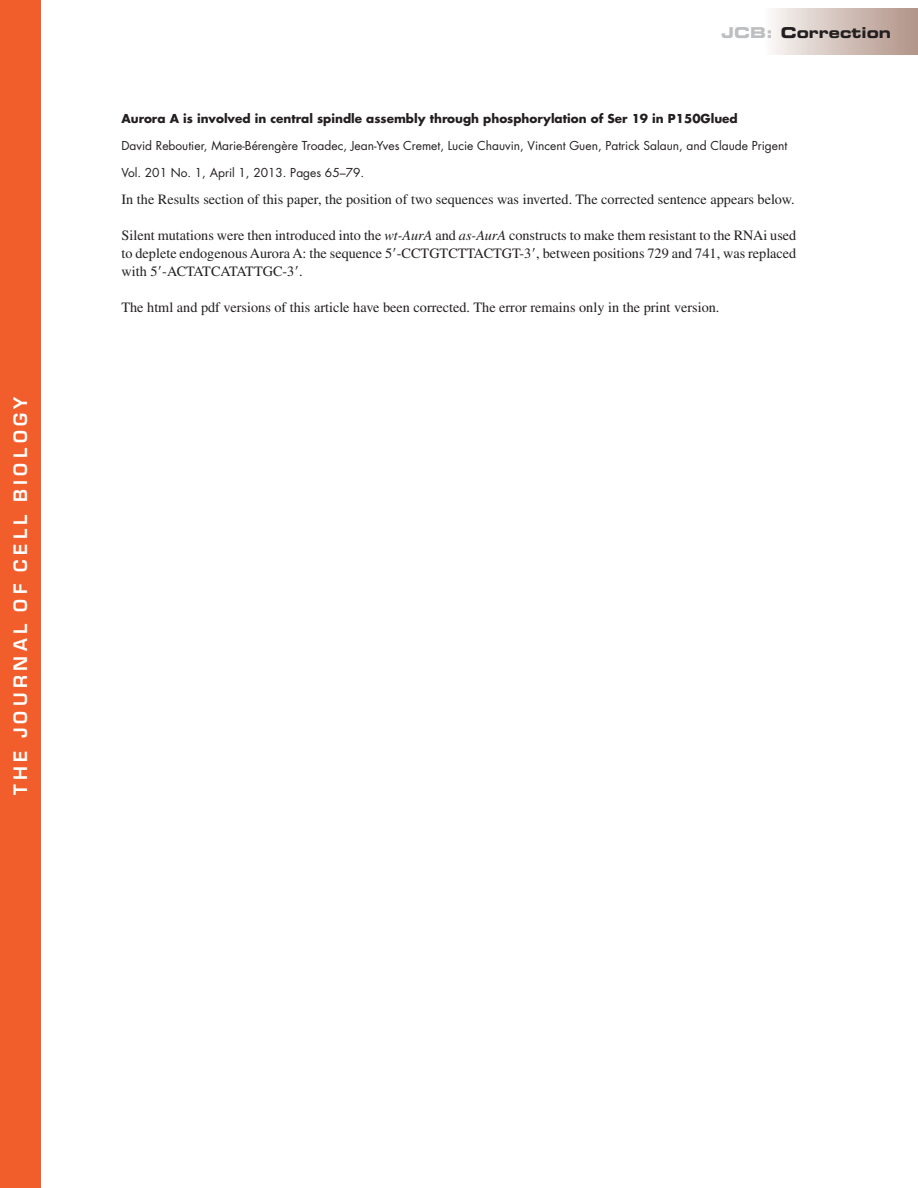
<style>
.page{position:relative;width:918px;height:1188px;background:#fff}
.page>*{position:absolute;margin:0;border:0;box-sizing:border-box;transform-origin:0 0}
.t1{font:600 18px "Eurostile";letter-spacing:.25em;color:#fff}
.t2{font:15px "Eurostile LT Std Bold Ex 2";color:#231f20}
.t3{font:14.25px/18px "Times LT Std";color:#231f20;text-align:justify}
.t4{font:12px "Futura Std";color:#231f20}
.t5{font:700 12px "Futura Std";color:#231f20}
.s1{color:#bcbec0}
.s2{font-style:italic}
.s3{font-family:"Mathematical Pi One"}
</style>
<div class="page">
<div style="left:763px;top:8px;width:155px;height:47px;background:linear-gradient(to right,#fbf9f7,#b09185)"></div>
<div style="left:0;top:0;width:40px;height:1188px;background:#f15d2b"></div>
<p class="t1" style="left:13px;top:795px;width:400px;rotate:-90deg">THE JOURNAL OF CELL BIOLOGY</p>
<p class="t2" style="left:722px;top:22px;width:171px"><span class="s1">JCB:</span> Correction</p>
<p class="t5" style="left:122px;top:111px;width:618px">Aurora A is involved in central spindle assembly through phosphorylation of Ser 19 in P150Glued</p>
<p class="t4" style="left:122px;top:138px;width:667px">David Reboutier, Marie-Bérengère Troadec, Jean-Yves Cremet, Lucie Chauvin, Vincent Guen, Patrick Salaun, and Claude Prigent</p>
<p class="t4" style="left:122px;top:165px;width:244px">Vol. 201 No. 1, April 1, 2013. Pages 65–79.</p>
<p class="t3" style="left:122px;top:190px;width:675px">In the Results section of this paper, the position of two sequences was inverted. The corrected sentence appears below.</p>
<p class="t3" style="left:122px;top:226px;width:676px">Silent mutations were then introduced into the <span class="s2">wt-AurA</span> and <span class="s2">as-AurA</span> constructs to make them resistant to the RNAi used to deplete endogenous Aurora A: the sequence 5<span class="s3">9</span>-CCTGTCTTACTGT-3<span class="s3">9</span>, between positions 729 and 741, was replaced with 5<span class="s3">9</span>-ACTATCATATTGC-3<span class="s3">9</span>.</p>
<p class="t3" style="left:122px;top:298px;width:599px">The html and pdf versions of this article have been corrected. The error remains only in the print version.</p>
</div>
